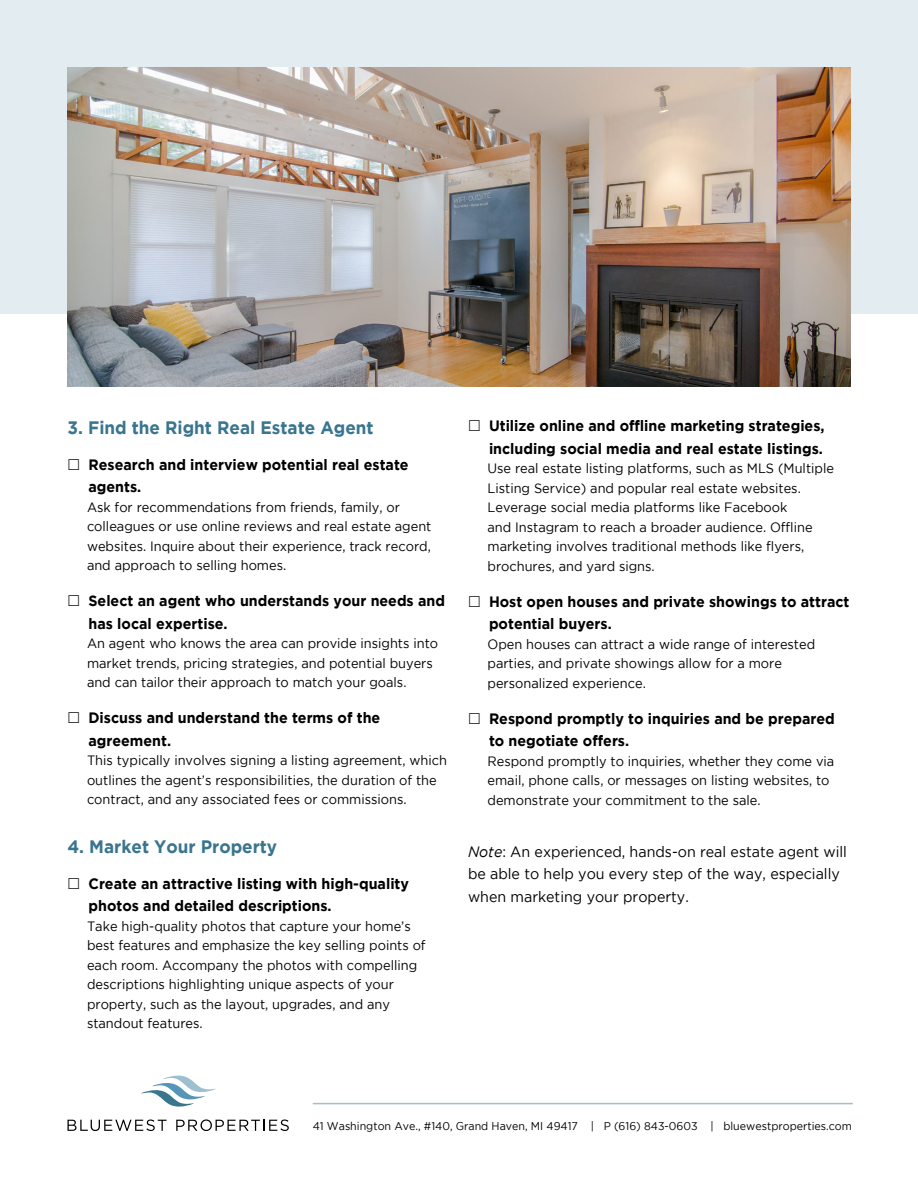
<style>
.page{position:relative;width:918px;height:1188px;background:#fff}
.page>*{position:absolute;margin:0;border:0;box-sizing:border-box;transform-origin:0 0}
.t1{font:700 18px "Gotham";color:#39758f;scale:.95 1}
.t2{font:700 15px/22.5px "Gotham";color:#000;scale:.95 1}
.t3{font:15px/22.5px "Gotham";color:#000;scale:.95 1}
.t4{font:13.5px/19.5px "Gotham";color:#000;scale:.95 1}
.t5{font:11.25px "Gotham";color:#000;scale:.95 1}
.s1{font-style:italic}
</style>
<div class="page">
<div style="left:0;top:0;width:918px;height:313px;background:#e2ecf1"></div>
<svg style="left:141px;top:1075px;width:74px;height:32px"></svg>
<svg style="left:68px;top:1120px;width:99px;height:11px"></svg>
<svg style="left:176px;top:1119px;width:113px;height:12px"></svg>
<hr style="left:313px;top:1103px;width:540px;height:1px;background:#a0c0d1">
<img style="left:68px;top:68px;width:782px;height:319px">
<h1 class="t1" style="left:68px;top:417px;width:324px">3. Find the Right Real Estate Agent</h1>
<p class="t2" style="left:89px;top:453px;width:339px">Research and interview potential real estate agents.</p>
<p class="t4" style="left:87px;top:497px;width:364px">Ask for recommendations from friends, family, or colleagues or use online reviews and real estate agent websites. Inquire about their experience, track record, and approach to selling homes.</p>
<p class="t2" style="left:89px;top:589px;width:377px">Select an agent who understands your needs and has local expertise.</p>
<p class="t4" style="left:87px;top:633px;width:371px">An agent who knows the area can provide insights into market trends, pricing strategies, and potential buyers and can tailor their approach to match your goals.</p>
<p class="t2" style="left:89px;top:706px;width:309px">Discuss and understand the terms of the agreement.</p>
<p class="t4" style="left:87px;top:750px;width:380px">This typically involves signing a listing agreement, which outlines the agent’s responsibilities, the duration of the contract, and any associated fees or commissions.</p>
<h1 class="t1" style="left:68px;top:836px;width:222px">4. Market Your Property</h1>
<p class="t2" style="left:89px;top:872px;width:339px">Create an attractive listing with high-quality photos and detailed descriptions.</p>
<p class="t4" style="left:87px;top:916px;width:358px">Take high-quality photos that capture your home’s best features and emphasize the key selling points of each room. Accompany the photos with compelling descriptions highlighting unique aspects of your property, such as the layout, upgrades, and any standout features.</p>
<p class="t2" style="left:489px;top:414px;width:355px">Utilize online and offline marketing strategies, including social media and real estate listings.</p>
<p class="t4" style="left:488px;top:459px;width:366px">Use real estate listing platforms, such as MLS (Multiple Listing Service) and popular real estate websites.<br>Leverage social media platforms like Facebook<br>and Instagram to reach a broader audience. Offline marketing involves traditional methods like flyers, brochures, and yard signs.</p>
<p class="t2" style="left:489px;top:590px;width:381px">Host open houses and private showings to attract potential buyers.</p>
<p class="t4" style="left:488px;top:634px;width:347px">Open houses can attract a wide range of interested parties, and private showings allow for a more personalized experience.</p>
<p class="t2" style="left:489px;top:707px;width:366px">Respond promptly to inquiries and be prepared to negotiate offers.</p>
<p class="t4" style="left:488px;top:751px;width:367px">Respond promptly to inquiries, whether they come via email, phone calls, or messages on listing websites, to demonstrate your commitment to the sale.</p>
<p class="t3" style="left:468px;top:840px;width:401px"><span class="s1">Note</span>: An experienced, hands-on real estate agent will be able to help you every step of the way, especially when marketing your property.</p>
<p class="t5" style="left:313px;top:1120px;width:569px">41 Washington Ave., #140, Grand Haven, MI 49417 | P (616) 843-0603 | bluewestproperties.com</p>
</div>
